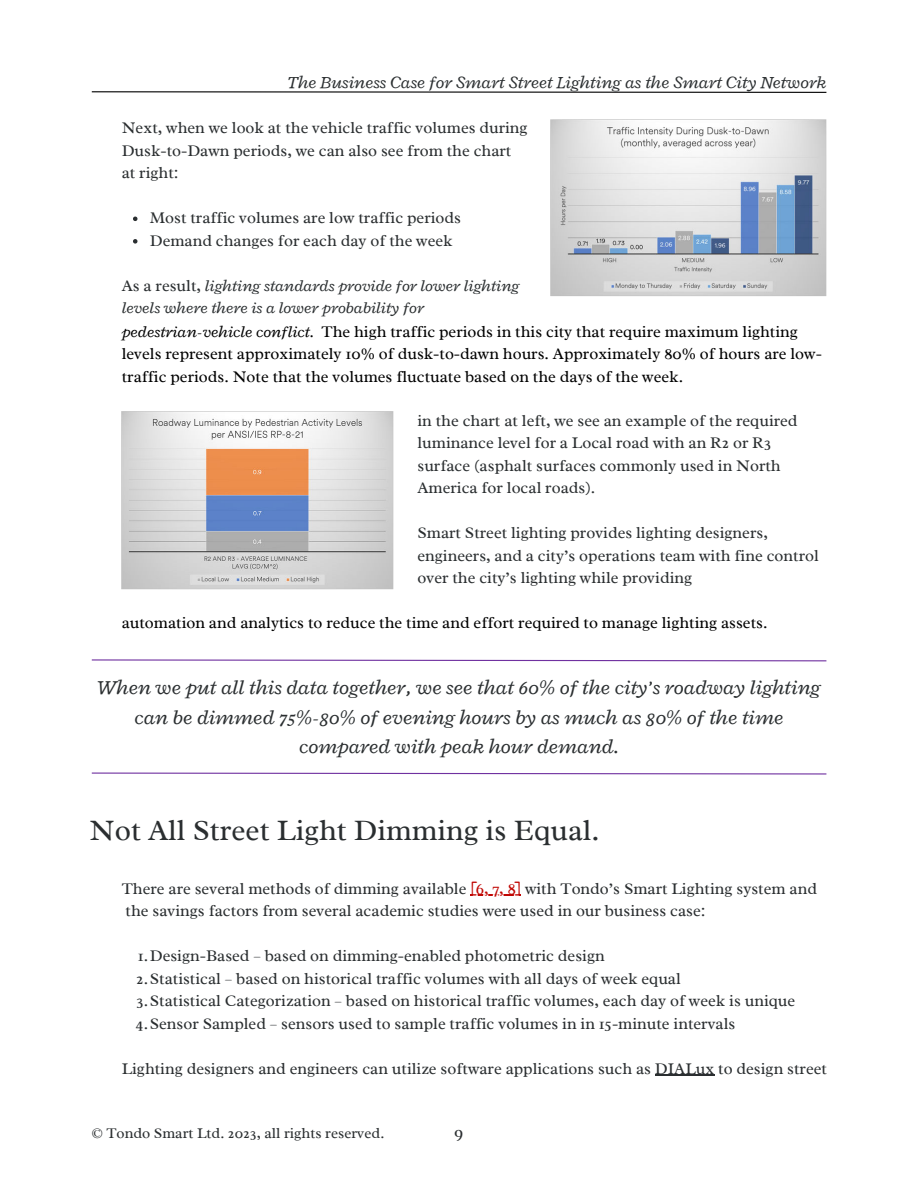
<style>
.page{position:relative;width:918px;height:1188px;background:#fff}
.page>*{position:absolute;margin:0;border:0;box-sizing:border-box;transform-origin:0 0}
.t1{font:30px "Radley";color:#2a2e30}
.t2{font:italic 21px/29.2px "Radley";color:#2a2e30;text-align:center}
.t3{font:italic 18px "Radley";color:#2a2e30}
.t4{font:18px "Radley";color:#2a2e30}
.t5{font:16.5px/22.5px "Radley";color:#2a2e30}
.t6{font:16.5px/22.5px "Radley";color:#000}
.t7{font:italic 16.5px/22.5px "Radley";color:#2a2e30}
.t8{font:15px "Radley";color:#2a2e30}
.s1{font-style:normal}
.s2{font-style:italic}
.s3{color:#c00603}
</style>
<div class="page">
<svg style="left:91px;top:659px;width:736px;height:3px"></svg>
<svg style="left:91px;top:772px;width:736px;height:3px"></svg>
<svg style="left:91px;top:91px;width:736px;height:2px"></svg>
<img style="left:550px;top:119px;width:276px;height:177px">
<img style="left:122px;top:412px;width:272px;height:178px">
<svg style="left:133px;top:217px;width:4px;height:4px"></svg>
<svg style="left:133px;top:239px;width:4px;height:5px"></svg>
<hr style="left:470px;top:895px;width:51px;height:1px;background:#c00603">
<hr style="left:655px;top:1075px;width:59px;height:1px;background:#2a2e30">
<p class="t3" style="left:288px;top:72px;width:539px">The Business Case for Smart Street Lighting as the Smart City Network</p>
<p class="t5" style="left:122px;top:117px;width:407px">Next, when we look at the vehicle traffic volumes during<br>Dusk-to-Dawn periods, we can also see from the chart at right:</p>
<p class="t5" style="left:150px;top:207px;width:313px">Most traffic volumes are low traffic periods<br>Demand changes for each day of the week</p>
<p class="t7" style="left:122px;top:274px;width:399px"><span class="s1">As a result,</span> lighting standards provide for lower lighting levels where there is a lower probability for</p>
<p class="t6" style="left:122px;top:320px;width:702px"><span class="s2">pedestrian-vehicle conflict.</span> The high traffic periods in this city that require maximum lighting levels represent approximately 10% of dusk-to-dawn hours. Approximately 80% of hours are low&shy;traffic periods. Note that the volumes fluctuate based on the days of the week.</p>
<p class="t5" style="left:417px;top:409px;width:382px">in the chart at left, we see an example of the required luminance level for a Local road with an R2 or R3 surface (asphalt surfaces commonly used in North America for local roads).</p>
<p class="t5" style="left:417px;top:522px;width:403px">Smart Street lighting provides lighting designers, engineers, and a city’s operations team with fine control over the city’s lighting while providing</p>
<p class="t6" style="left:122px;top:612px;width:647px">automation and analytics to reduce the time and effort required to manage lighting assets.</p>
<p class="t2" style="left:97px;top:673px;width:725px">When we put all this data together, we see that 60% of the city’s roadway lighting can be dimmed 75%-80% of evening hours by as much as 80% of the time compared with peak hour demand.</p>
<h1 class="t1" style="left:90px;top:811px;width:512px">Not All Street Light Dimming is Equal.</h1>
<p class="t5" style="left:122px;top:877px;width:697px">There are several methods of dimming available <span class="s3">[6, 7, 8]</span> with Tondo’s Smart Lighting system and the savings factors from several academic studies were used in our business case:</p>
<p class="t5" style="left:136px;top:944px;width:661px">1.Design-Based – based on dimming-enabled photometric design<br>2.Statistical – based on historical traffic volumes with all days of week equal<br>3.Statistical Categorization – based on historical traffic volumes, each day of week is unique 4.Sensor Sampled – sensors used to sample traffic volumes in in 15-minute intervals</p>
<p class="t5" style="left:122px;top:1057px;width:707px">Lighting designers and engineers can utilize software applications such as DIALux to design street</p>
<p class="t8" style="left:92px;top:1123px;width:294px">© Tondo Smart Ltd. 2023, all rights reserved.</p>
<p class="t4" style="left:454px;top:1121px;width:11px">9</p>
</div>
